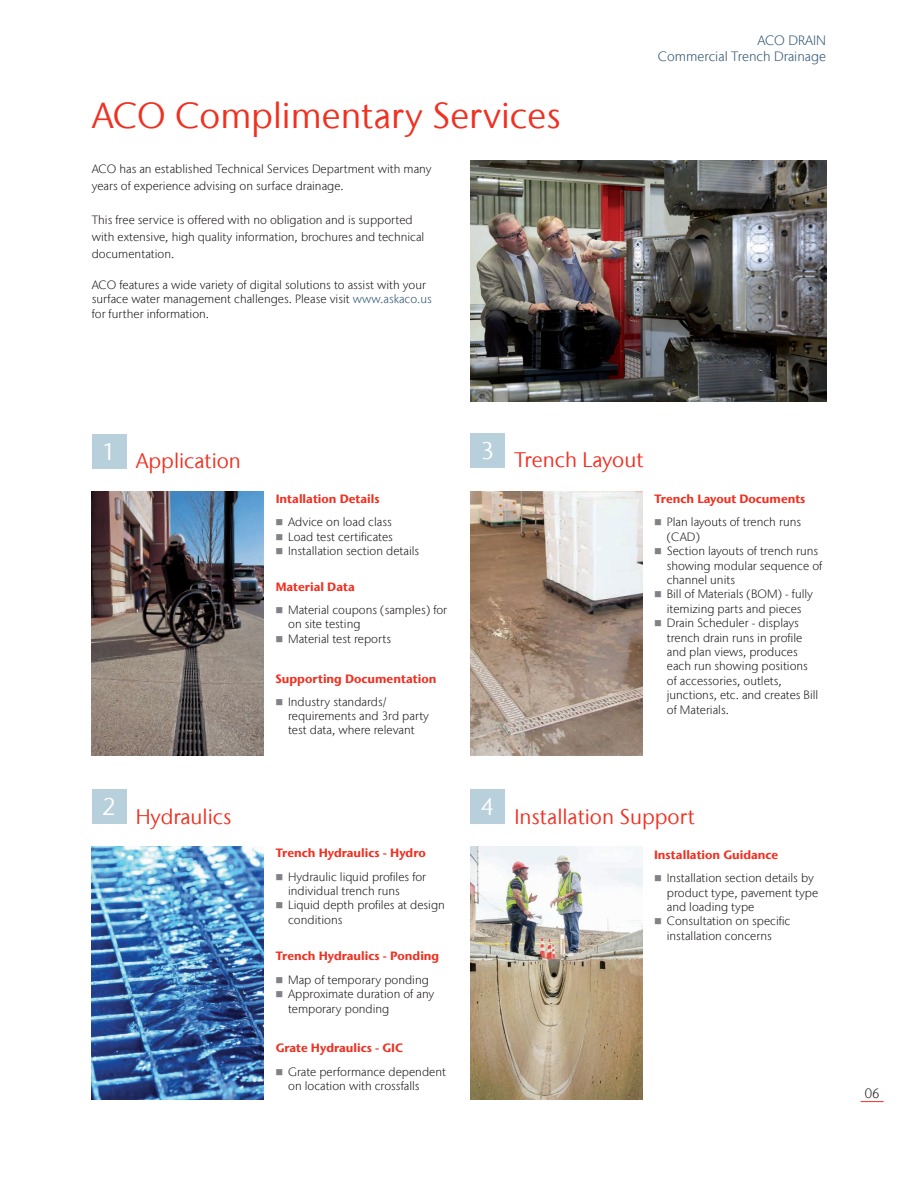
<style>
.page{position:relative;width:918px;height:1188px;background:#fff}
.page>*{position:absolute;margin:0;border:0;box-sizing:border-box;transform-origin:0 0}
.Header_01{font:36px "Stone Sans IIITC Com";color:#ef3122}
.Blue_Block_Text{font:24px "Stone Sans IIITC Com";color:#fff}
.Header_02{font:21px "Stone Sans IIITC Com";color:#ef3122}
.t1{font:300 13.5px/16.2px "Stone Sans IIITC Com";color:#335875;text-align:right}
.t2{font:300 13.5px "Stone Sans IIITC Com";color:#231f20}
.Bulleted_List{font:300 12px/14.4px "Stone Sans IIITC Com";color:#231f20}
.Header_04{font:700 12px "Stone Sans IIITC Com";color:#ef3122}
.s1{color:#335875}
</style>
<div class="page">
<svg style="left:861px;top:1101px;width:23px;height:1px"></svg>
<img style="left:92px;top:491px;width:172px;height:264px">
<img style="left:470px;top:161px;width:356px;height:241px">
<img style="left:470px;top:491px;width:173px;height:264px">
<div style="left:92px;top:434px;width:34px;height:34px;background:#b8cfdc"></div>
<div style="left:92px;top:790px;width:34px;height:34px;background:#b8cfdc"></div>
<div style="left:470px;top:433px;width:35px;height:34px;background:#b8cfdc"></div>
<div style="left:470px;top:790px;width:35px;height:34px;background:#b8cfdc"></div>
<img style="left:92px;top:847px;width:172px;height:252px">
<img style="left:470px;top:847px;width:173px;height:252px">
<p class="Header_01" style="left:92px;top:93px;width:470px">ACO Complimentary Services</p>
<p class="Bulleted_List" style="left:92px;top:160px;width:341px;line-height:17px">ACO has an established Technical Services Department with many years of experience advising on surface drainage.</p>
<p class="Bulleted_List" style="left:92px;top:211px;width:334px;line-height:17px">This free service is offered with no obligation and is supported with extensive, high quality information, brochures and technical documentation.</p>
<p class="Bulleted_List" style="left:92px;top:277px;width:342px">ACO features a wide variety of digital solutions to assist with your surface water management challenges. Please visit <span class="s1">www.askaco.us </span>for further information.</p>
<p class="t1" style="left:658px;top:32px;width:170px">ACO DRAIN<br>Commercial Trench Drainage</p>
<p class="Blue_Block_Text" style="left:102px;top:436px;width:15px">1</p>
<p class="Header_02" style="left:136px;top:448px;width:107px">Application</p>
<p class="Blue_Block_Text" style="left:102px;top:792px;width:15px">2</p>
<p class="Header_02" style="left:136px;top:804px;width:97px">Hydraulics</p>
<p class="Header_04" style="left:276px;top:491px;width:106px">Intallation Details</p>
<p class="Bulleted_List" style="left:288px;top:515px;width:105px">Advice on load class</p>
<p class="Bulleted_List" style="left:288px;top:529px;width:106px">Load test certificates</p>
<p class="Bulleted_List" style="left:288px;top:544px;width:133px">Installation section details</p>
<p class="Header_04" style="left:276px;top:579px;width:81px">Material Data</p>
<p class="Bulleted_List" style="left:288px;top:602px;width:161px">Material coupons (samples) for on site testing</p>
<p class="Bulleted_List" style="left:288px;top:631px;width:104px">Material test reports</p>
<p class="Header_04" style="left:275px;top:671px;width:163px">Supporting Documentation</p>
<p class="Bulleted_List" style="left:288px;top:694px;width:142px">Industry standards/ requirements and 3rd party test data, where relevant</p>
<p class="Header_04" style="left:276px;top:845px;width:152px">Trench Hydraulics - Hydro</p>
<p class="Bulleted_List" style="left:288px;top:869px;width:140px">Hydraulic liquid profiles for individual trench runs</p>
<p class="Bulleted_List" style="left:288px;top:898px;width:158px">Liquid depth profiles at design conditions</p>
<p class="Header_04" style="left:276px;top:948px;width:165px">Trench Hydraulics - Ponding</p>
<p class="Bulleted_List" style="left:288px;top:972px;width:142px">Map of temporary ponding</p>
<p class="Bulleted_List" style="left:288px;top:987px;width:148px">Approximate duration of any temporary ponding</p>
<p class="Header_04" style="left:276px;top:1040px;width:129px">Grate Hydraulics - GIC</p>
<p class="Bulleted_List" style="left:288px;top:1064px;width:159px">Grate performance dependent on location with crossfalls</p>
<p class="Blue_Block_Text" style="left:481px;top:435px;width:15px">3</p>
<p class="Header_02" style="left:514px;top:447px;width:131px">Trench Layout</p>
<p class="Header_04" style="left:654px;top:491px;width:153px">Trench Layout Documents</p>
<p class="Bulleted_List" style="left:667px;top:515px;width:136px">Plan layouts of trench runs (CAD)</p>
<p class="Bulleted_List" style="left:667px;top:544px;width:157px">Section layouts of trench runs showing modular sequence of channel units</p>
<p class="Bulleted_List" style="left:667px;top:587px;width:148px">Bill of Materials (BOM) - fully itemizing parts and pieces</p>
<p class="Bulleted_List" style="left:667px;top:616px;width:153px">Drain Scheduler - displays trench drain runs in profile and plan views, produces each run showing positions of accessories, outlets, junctions, etc. and creates Bill of Materials.</p>
<p class="Blue_Block_Text" style="left:481px;top:792px;width:15px">4</p>
<p class="Header_02" style="left:514px;top:804px;width:182px">Installation Support</p>
<p class="Header_04" style="left:654px;top:847px;width:126px">Installation Guidance</p>
<p class="Bulleted_List" style="left:667px;top:871px;width:153px">Installation section details by product type, pavement type and loading type</p>
<p class="Bulleted_List" style="left:667px;top:914px;width:125px">Consultation on specific installation concerns</p>
<p class="t2" style="left:865px;top:1085px;width:16px">06</p>
</div>
